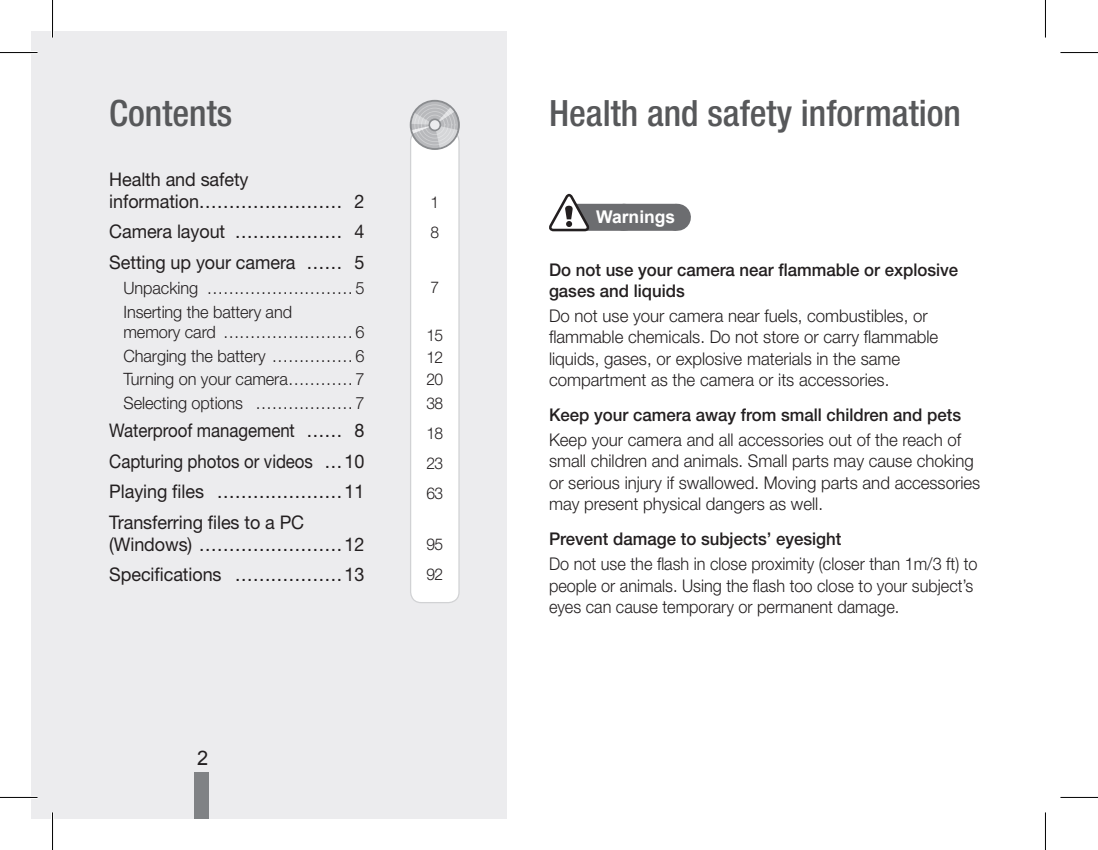
<style>
.page{position:relative;width:1098px;height:850px;background:#fff}
.page>*{position:absolute;margin:0;border:0;box-sizing:border-box;transform-origin:0 0}
.t1{font:500 condensed 36.25px "Helvetica Neue";color:#57585a}
.t2{font:20px "Arial";color:#231f20}
.t3{font:18.75px/30.5px "Helvetica Neue";letter-spacing:-.005em;color:#231f20;scale:.96 1}
.t4{font:18.75px/30.5px "Helvetica Neue";letter-spacing:-.005em;color:#231f20;text-align:justify;scale:.9 1}
.t5{font:300 17.5px/21.2px "Helvetica Neue";color:#231f20;scale:.96 1}
.t6{font:300 17.5px/21.2px "Helvetica Neue";color:#231f20;scale:.93 1}
.t7{font:500 17.5px/21.2px "Helvetica Neue";color:#231f20;scale:.96 1}
.t8{font:700 17.5px "Arial";color:#fff}
.t9{font:300 17px/23.5px "Helvetica Neue";letter-spacing:-.005em;color:#231f20;scale:.96 1}
.t10{font:300 16.25px/30px "Helvetica Neue";letter-spacing:-.03em;color:#231f20;scale:.96 1}
</style>
<div class="page">
<div style="left:31px;top:31px;width:475px;height:787px;background:#ececee"></div>
<div style="left:194px;top:772px;width:14px;height:46px;background:#808285"></div>
<div style="left:410px;top:130px;width:49px;height:472px;background:#fff;border-radius:11px"></div>
<div style="left:410px;top:130px;width:49px;height:473px;border:1px solid #d1d2d4;border-radius:11px"></div>
<div style="left:570px;top:204px;width:106px;height:27px;background:#6c6d70"></div>
<svg style="left:625px;top:230px;width:25px;height:1px"></svg>
<svg style="left:676px;top:204px;width:1px;height:27px"></svg>
<svg style="left:549px;top:194px;width:40px;height:37px"></svg>
<svg style="left:409px;top:100px;width:51px;height:50px"></svg>
<hr style="left:0;top:51px;width:38px;height:3px;background:#fff">
<hr style="left:0;top:795px;width:38px;height:3px;background:#fff">
<hr style="left:51px;top:0;width:3px;height:38px;background:#fff">
<hr style="left:51px;top:812px;width:3px;height:37px;background:#fff">
<hr style="left:0;top:52px;width:38px;height:1px;background:#000">
<hr style="left:1060px;top:52px;width:37px;height:1px;background:#000">
<hr style="left:0;top:796px;width:38px;height:1px;background:#000">
<hr style="left:1060px;top:796px;width:37px;height:1px;background:#000">
<hr style="left:52px;top:0;width:1px;height:38px;background:#000">
<hr style="left:52px;top:812px;width:1px;height:37px;background:#000">
<hr style="left:1044px;top:0;width:1px;height:38px;background:#000">
<hr style="left:1044px;top:812px;width:1px;height:37px;background:#000">
<h1 class="t1" style="left:109px;top:92px;width:124px">Contents</h1>
<h1 class="t1" style="left:549px;top:92px;width:413px">Health and safety information</h1>
<p class="t3" style="left:109px;top:168px;width:267px;line-height:22px">Health and safety information…………………… 2</p>
<p class="t3" style="left:109px;top:216px;width:267px">Camera layout ……………… 4<br>Setting up your camera …… 5</p>
<p class="t9" style="left:123px;top:276px;width:252px">Unpacking ………………………5<br>Inserting the battery and</p>
<p class="t9" style="left:123px;top:320px;width:252px;text-align:justify">memory card ……………………6<br>Charging the battery ……………6<br>Turning on your camera…………7<br>Selecting options ………………7</p>
<p class="t4" style="left:109px;top:415px;width:285px">Waterproof management …… 8<br>Capturing photos or videos …10<br>Playing files …………………11<br>Transferring files to a PC</p>
<p class="t3" style="left:109px;top:528px;width:267px">(Windows) ……………………12<br>Specifications ………………13</p>
<p class="t10" style="left:430px;top:187px;width:11px">1<br>8</p>
<p class="t10" style="left:430px;top:272px;width:11px">7</p>
<p class="t10" style="left:426px;top:324px;width:19px;line-height:21.8px;text-align:justify">15<br>12<br>20</p>
<p class="t10" style="left:426px;top:387px;width:19px;text-align:justify">38<br>18<br>23<br>63</p>
<p class="t10" style="left:426px;top:528px;width:19px">95<br>92</p>
<p class="t2" style="left:197px;top:744px;width:13px">2</p>
<p class="t8" style="left:596px;top:205px;width:81px">Warnings</p>
<p class="t7" style="left:549px;top:259px;width:428px">Do not use your camera near flammable or explosive gases and liquids</p>
<p class="t5" style="left:549px;top:305px;width:407px">Do not use your camera near fuels, combustibles, or flammable chemicals. Do not store or carry flammable liquids, gases, or explosive materials in the same compartment as the camera or its accessories.</p>
<p class="t7" style="left:549px;top:404px;width:430px">Keep your camera away from small children and pets</p>
<p class="t5" style="left:549px;top:428px;width:450px">Keep your camera and all accessories out of the reach of small children and animals. Small parts may cause choking or serious injury if swallowed. Moving parts and accessories may present physical dangers as well.</p>
<p class="t7" style="left:549px;top:528px;width:306px">Prevent damage to subjects’ eyesight</p>
<p class="t6" style="left:549px;top:552px;width:462px">Do not use the flash in close proximity (closer than 1m/3 ft) to people or animals. Using the flash too close to your subject’s eyes can cause temporary or permanent damage.</p>
</div>
